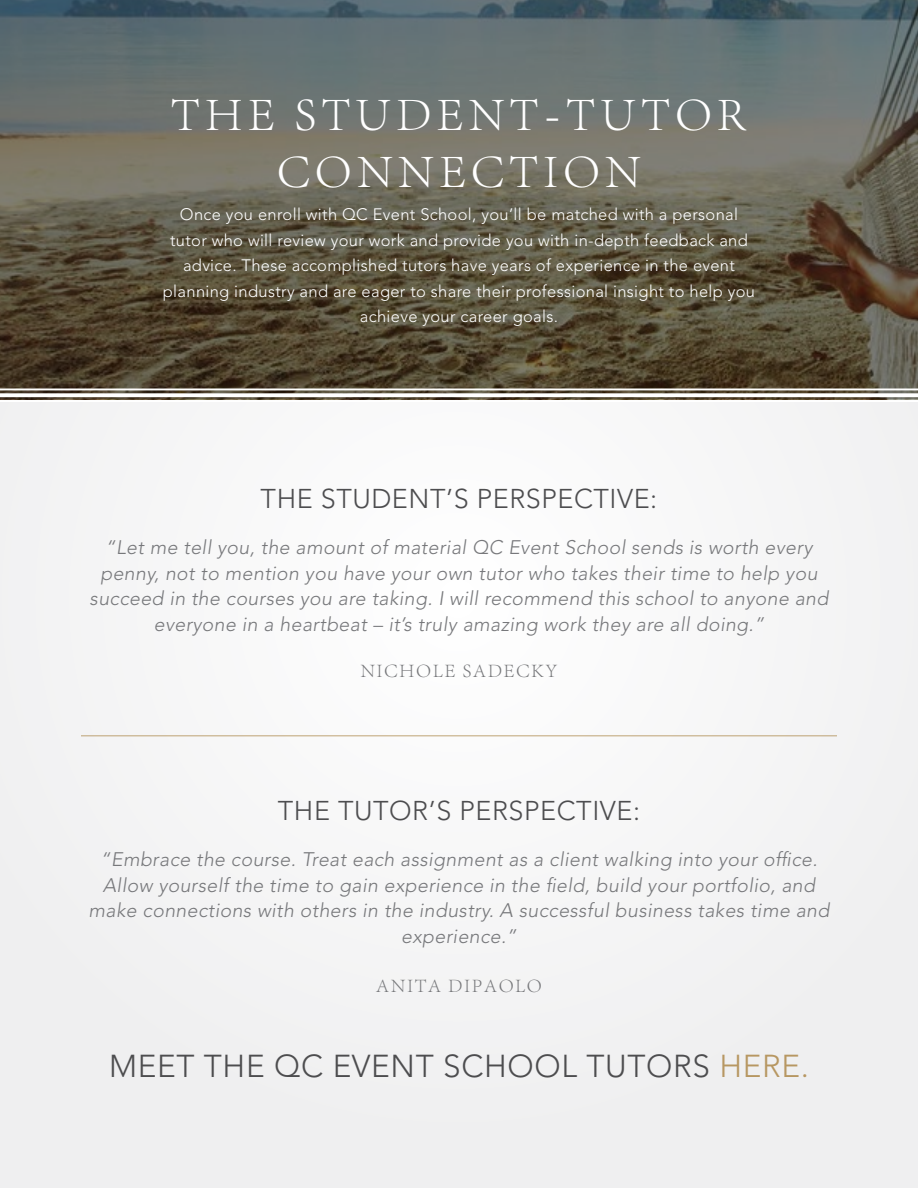
<style>
.page{position:relative;width:918px;height:1188px;background:#f4f4f5}
.page>*{position:absolute;margin:0;border:0;box-sizing:border-box;transform-origin:0 0}
.t1{font:300 48px/57.6px "Adobe Song Std";letter-spacing:.1em;color:#fff;text-align:center}
.t2{font:300 31.5px "Avenir LT Std";letter-spacing:.02em;color:#4d4d4f}
.t3{font:300 27px "Avenir LT Std";letter-spacing:.02em;color:#4d4d4f}
.t4{font:italic 300 19.5px/25.5px "Avenir LT Std";letter-spacing:.02em;color:#77787b;text-align:center}
.t5{font:300 19.5px "Adobe Song Std";letter-spacing:.075em;color:#77787b}
.t6{font:300 16.5px/25.5px "Avenir LT Std";letter-spacing:.02em;color:#fff;text-align:center}
.s1{color:#b79762}
</style>
<div class="page">
<hr style="left:81px;top:735px;width:756px;height:1px;background:#aa8546">
<svg style="left:0;top:0;width:918px;height:400px;background:#616054"></svg>
<hr style="left:0;top:400px;width:918px;height:2px;background:#fff">
<svg style="left:0;top:393px;width:918px;height:4px;fill:#fff"></svg>
<hr style="left:0;top:388px;width:918px;height:2px;background:#fff">
<h1 class="t1" style="left:171px;top:85px;width:578px">THE STUDENT-TUTOR<br>CONNECTION</h1>
<p class="t6" style="left:163px;top:202px;width:594px">Once you enroll with QC Event School, you’ll be matched with a personal tutor who will review your work and provide you with in-depth feedback and advice. These accomplished tutors have years of experience in the event planning industry and are eager to share their professional insight to help you achieve your career goals.</p>
<h3 class="t3" style="left:261px;top:483px;width:398px">THE STUDENT’S PERSPECTIVE:</h3>
<p class="t4" style="left:90px;top:535px;width:740px">“Let me tell you, the amount of material QC Event School sends is worth every penny, not to mention you have your own tutor who takes their time to help you succeed in the courses you are taking. I will recommend this school to anyone and everyone in a heartbeat – it’s truly amazing work they are all doing.”</p>
<p class="t5" style="left:360px;top:660px;width:199px">NICHOLE SADECKY</p>
<h3 class="t3" style="left:278px;top:795px;width:364px">THE TUTOR’S PERSPECTIVE:</h3>
<p class="t4" style="left:89px;top:847px;width:742px">“Embrace the course. Treat each assignment as a client walking into your office.<br>Allow yourself the time to gain experience in the field, build your portfolio, and make connections with others in the industry. A successful business takes time and experience.”</p>
<p class="t5" style="left:376px;top:975px;width:168px">ANITA DIPAOLO</p>
<h2 class="t2" style="left:109px;top:1047px;width:701px">MEET THE QC EVENT SCHOOL TUTORS <span class="s1">HERE.</span></h2>
</div>
